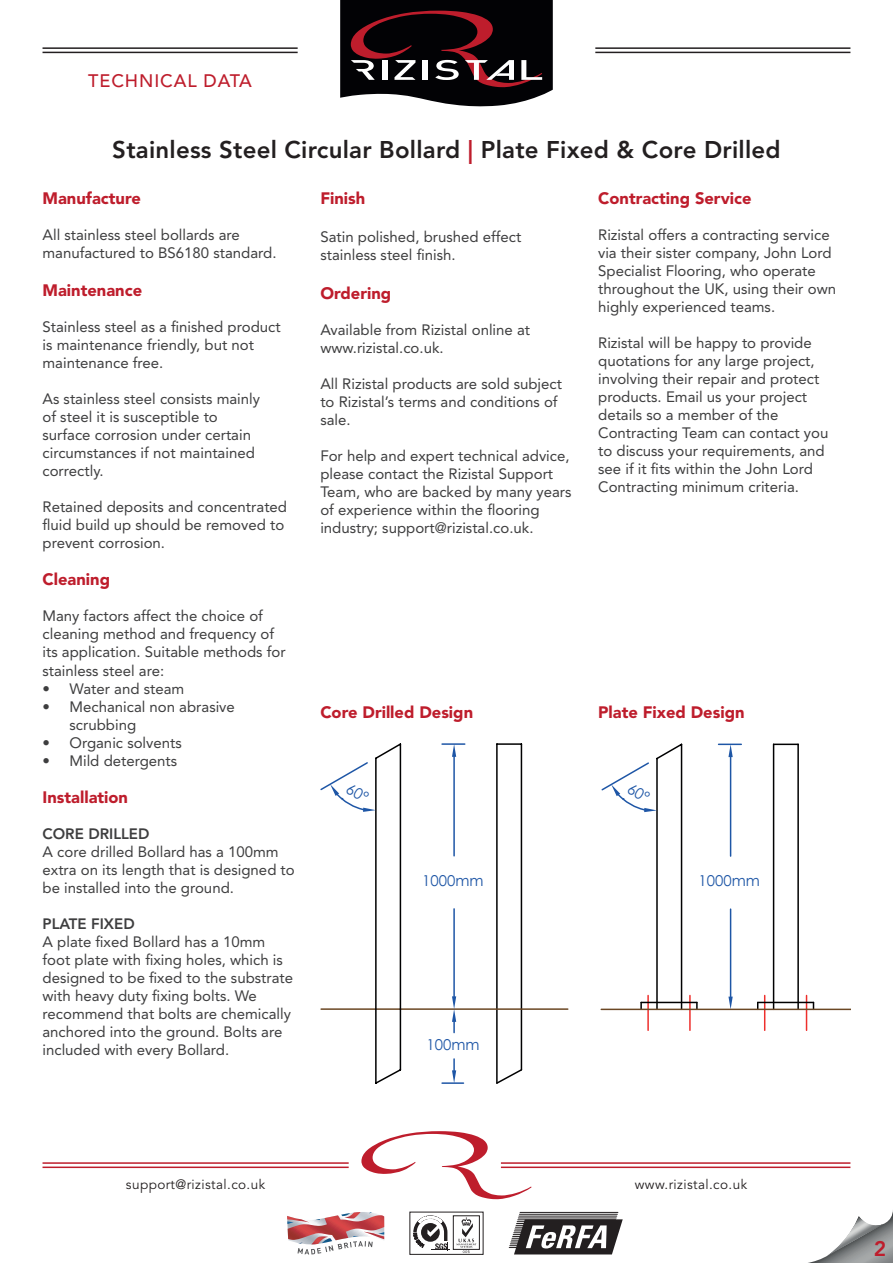
<style>
.page{position:relative;width:893px;height:1263px;background:#fff}
.page>*{position:absolute;margin:0;border:0;box-sizing:border-box;transform-origin:0 0}
.t1{font:800 24px "Avenir LT Std";letter-spacing:.01em;color:#231f20}
.t2{font:800 21px "Avenir LT Std";color:#be1d2c}
.t3{font:500 18px "Avenir LT Std";letter-spacing:.05em;color:#be1d2c}
.t4{font:900 16.5px "Avenir LT Std";color:#be1d2c}
.t5{font:15px/18px "Avenir LT Std";color:#3e3e3f}
.t6{font:15px "Century Gothic";color:#1e56a6}
.t7{font:800 15px "Avenir LT Std";color:#3e3e3f}
.t8{font:13.5px "Avenir LT Std";letter-spacing:.03em;color:#231f20}
.s1{color:#be1d2c}
</style>
<div class="page">
<svg style="left:808px;top:1210px;width:85px;height:53px"></svg>
<hr style="left:43px;top:47px;width:255px;height:2px;background:#231f20">
<hr style="left:43px;top:52px;width:255px;height:1px;background:#231f20">
<svg style="left:340px;top:0;width:213px;height:106px;background:#2f2225"></svg>
<hr style="left:595px;top:47px;width:255px;height:2px;background:#231f20">
<hr style="left:595px;top:52px;width:255px;height:1px;background:#231f20">
<svg style="left:361px;top:1131px;width:170px;height:68px"></svg>
<hr style="left:43px;top:1162px;width:306px;height:2px;background:#be1d2c">
<hr style="left:43px;top:1166px;width:306px;height:2px;background:#be1d2c">
<hr style="left:501px;top:1162px;width:349px;height:2px;background:#be1d2c">
<hr style="left:501px;top:1166px;width:349px;height:2px;background:#be1d2c">
<hr style="left:520px;top:1212px;width:98px;height:1px;background:#231f20">
<hr style="left:519px;top:1214px;width:98px;height:1px;background:#231f20">
<hr style="left:519px;top:1216px;width:98px;height:1px;background:#231f20">
<hr style="left:518px;top:1217px;width:98px;height:1px;background:#231f20">
<hr style="left:513px;top:1234px;width:98px;height:1px;background:#231f20">
<hr style="left:513px;top:1236px;width:97px;height:1px;background:#231f20">
<hr style="left:512px;top:1238px;width:98px;height:1px;background:#231f20">
<hr style="left:511px;top:1240px;width:98px;height:1px;background:#231f20">
<hr style="left:511px;top:1241px;width:98px;height:1px;background:#231f20">
<hr style="left:510px;top:1243px;width:98px;height:1px;background:#231f20">
<hr style="left:510px;top:1245px;width:98px;height:1px;background:#231f20">
<hr style="left:509px;top:1247px;width:98px;height:1px;background:#231f20">
<svg style="left:514px;top:1219px;width:109px;height:35px"></svg>
<svg style="left:413px;top:1215px;width:37px;height:36px"></svg>
<div style="left:453px;top:1215px;width:27px;height:34px;border:1px solid #231f20"></div>
<svg style="left:456px;top:1217px;width:20px;height:36px"></svg>
<svg style="left:287px;top:1212px;width:97px;height:42px"></svg>
<hr style="left:521px;top:744px;width:1px;height:265px;background:#000001">
<hr style="left:521px;top:1009px;width:1px;height:61px;background:#000001">
<hr style="left:497px;top:743px;width:24px;height:2px;background:#000001">
<hr style="left:496px;top:744px;width:2px;height:339px;background:#000001">
<hr style="left:321px;top:1008px;width:247px;height:2px;background:#6b4724">
<svg style="left:496px;top:1068px;width:27px;height:16px"></svg>
<hr style="left:442px;top:1082px;width:21px;height:2px;background:#1e56a6">
<svg style="left:452px;top:1059px;width:4px;height:24px"></svg>
<hr style="left:442px;top:743px;width:23px;height:2px;background:#1e56a6">
<hr style="left:453px;top:909px;width:2px;height:89px;background:#1e56a6">
<svg style="left:452px;top:744px;width:4px;height:13px"></svg>
<hr style="left:453px;top:755px;width:2px;height:101px;background:#1e56a6">
<svg style="left:452px;top:996px;width:4px;height:36px"></svg>
<hr style="left:797px;top:744px;width:2px;height:265px;background:#000001">
<hr style="left:774px;top:743px;width:24px;height:2px;background:#000001">
<hr style="left:773px;top:744px;width:1px;height:265px;background:#000001">
<hr style="left:718px;top:743px;width:23px;height:2px;background:#1e56a6">
<hr style="left:730px;top:909px;width:1px;height:89px;background:#1e56a6">
<svg style="left:728px;top:996px;width:5px;height:12px"></svg>
<svg style="left:728px;top:745px;width:5px;height:12px"></svg>
<hr style="left:764px;top:995px;width:1px;height:35px;background:#ee2f2c">
<hr style="left:806px;top:995px;width:1px;height:35px;background:#ee2f2c">
<hr style="left:758px;top:1002px;width:55px;height:1px;background:#000001">
<hr style="left:647px;top:995px;width:2px;height:35px;background:#ee2f2c">
<hr style="left:689px;top:995px;width:2px;height:35px;background:#ee2f2c">
<hr style="left:641px;top:1002px;width:56px;height:1px;background:#000001">
<hr style="left:730px;top:756px;width:1px;height:100px;background:#1e56a6">
<hr style="left:601px;top:1008px;width:249px;height:2px;background:#6b4724">
<svg style="left:320px;top:743px;width:82px;height:341px"></svg>
<svg style="left:600px;top:743px;width:84px;height:268px"></svg>
<p class="t3" style="left:88px;top:70px;width:165px">TECHNICAL DATA</p>
<p class="t1" style="left:112px;top:135px;width:670px">Stainless Steel Circular Bollard <span class="s1">|</span> Plate Fixed &amp; Core Drilled</p>
<p class="t4" style="left:320px;top:188px;width:46px">Finish</p>
<p class="t5" style="left:320px;top:228px;width:202px">Satin polished, brushed effect stainless steel finish.</p>
<p class="t4" style="left:320px;top:283px;width:72px">Ordering</p>
<p class="t5" style="left:320px;top:321px;width:211px">Available from Rizistal online at</p>
<p class="t5" style="left:320px;top:339px;width:125px">www.rizistal.co.uk.</p>
<p class="t5" style="left:320px;top:375px;width:243px">All Rizistal products are sold subject to Rizistal’s terms and conditions of sale.</p>
<p class="t5" style="left:320px;top:447px;width:253px">For help and expert technical advice, please contact the Rizistal Support Team, who are backed by many years of experience within the flooring industry; support@rizistal.co.uk.</p>
<p class="t4" style="left:43px;top:188px;width:100px">Manufacture</p>
<p class="t5" style="left:43px;top:226px;width:236px">All stainless steel bollards are manufactured to BS6180 standard.</p>
<p class="t4" style="left:43px;top:280px;width:101px">Maintenance</p>
<p class="t5" style="left:43px;top:318px;width:240px">Stainless steel as a finished product is maintenance friendly, but not maintenance free.</p>
<p class="t5" style="left:43px;top:390px;width:219px">As stainless steel consists mainly of steel it is susceptible to surface corrosion under certain circumstances if not maintained correctly.</p>
<p class="t5" style="left:43px;top:498px;width:246px">Retained deposits and concentrated fluid build up should be removed to prevent corrosion.</p>
<p class="t4" style="left:43px;top:570px;width:69px">Cleaning</p>
<p class="t5" style="left:43px;top:607px;width:245px">Many factors affect the choice of cleaning method and frequency of its application. Suitable methods for stainless steel are:</p>
<p class="t5" style="left:43px;top:679px;width:143px">• Water and steam</p>
<p class="t5" style="left:70px;top:697px;width:167px;text-indent:-27px">• Mechanical non abrasive scrubbing</p>
<p class="t5" style="left:43px;top:733px;width:141px">• Organic solvents</p>
<p class="t5" style="left:43px;top:751px;width:136px">• Mild detergents</p>
<p class="t4" style="left:43px;top:787px;width:87px">Installation</p>
<p class="t7" style="left:43px;top:825px;width:108px">CORE DRILLED</p>
<p class="t5" style="left:43px;top:843px;width:254px">A core drilled Bollard has a 100mm extra on its length that is designed to be installed into the ground.</p>
<p class="t7" style="left:43px;top:915px;width:94px">PLATE FIXED</p>
<p class="t5" style="left:43px;top:933px;width:252px">A plate fixed Bollard has a 10mm foot plate with fixing holes, which is designed to be fixed to the substrate with heavy duty fixing bolts. We recommend that bolts are chemically anchored into the ground. Bolts are included with every Bollard.</p>
<p class="t4" style="left:598px;top:188px;width:155px">Contracting Service</p>
<p class="t5" style="left:598px;top:226px;width:239px">Rizistal offers a contracting service via their sister company, John Lord Specialist Flooring, who operate throughout the UK, using their own highly experienced teams.</p>
<p class="t5" style="left:598px;top:334px;width:232px">Rizistal will be happy to provide quotations for any large project, involving their repair and protect products. Email us your project details so a member of the<br>Contracting Team can contact you to discuss your requirements, and see if it fits within the John Lord<br>Contracting minimum criteria.</p>
<p class="t4" style="left:320px;top:703px;width:154px">Core Drilled Design</p>
<p class="t4" style="left:598px;top:703px;width:148px">Plate Fixed Design</p>
<p class="t6" style="left:355px;top:869px;width:130px">1000mm 1000mm</p>
<p class="t6" style="left:699px;top:870px;width:130px">1000mm 1000mm</p>
<p class="t6" style="left:427px;top:1034px;width:55px">100mm</p>
<p class="t8" style="left:126px;top:1176px;width:141px">support@rizistal.co.uk</p>
<p class="t8" style="left:635px;top:1176px;width:114px">www.rizistal.co.uk</p>
<p class="t2" style="left:874px;top:1236px;width:14px">2</p>
</div>
